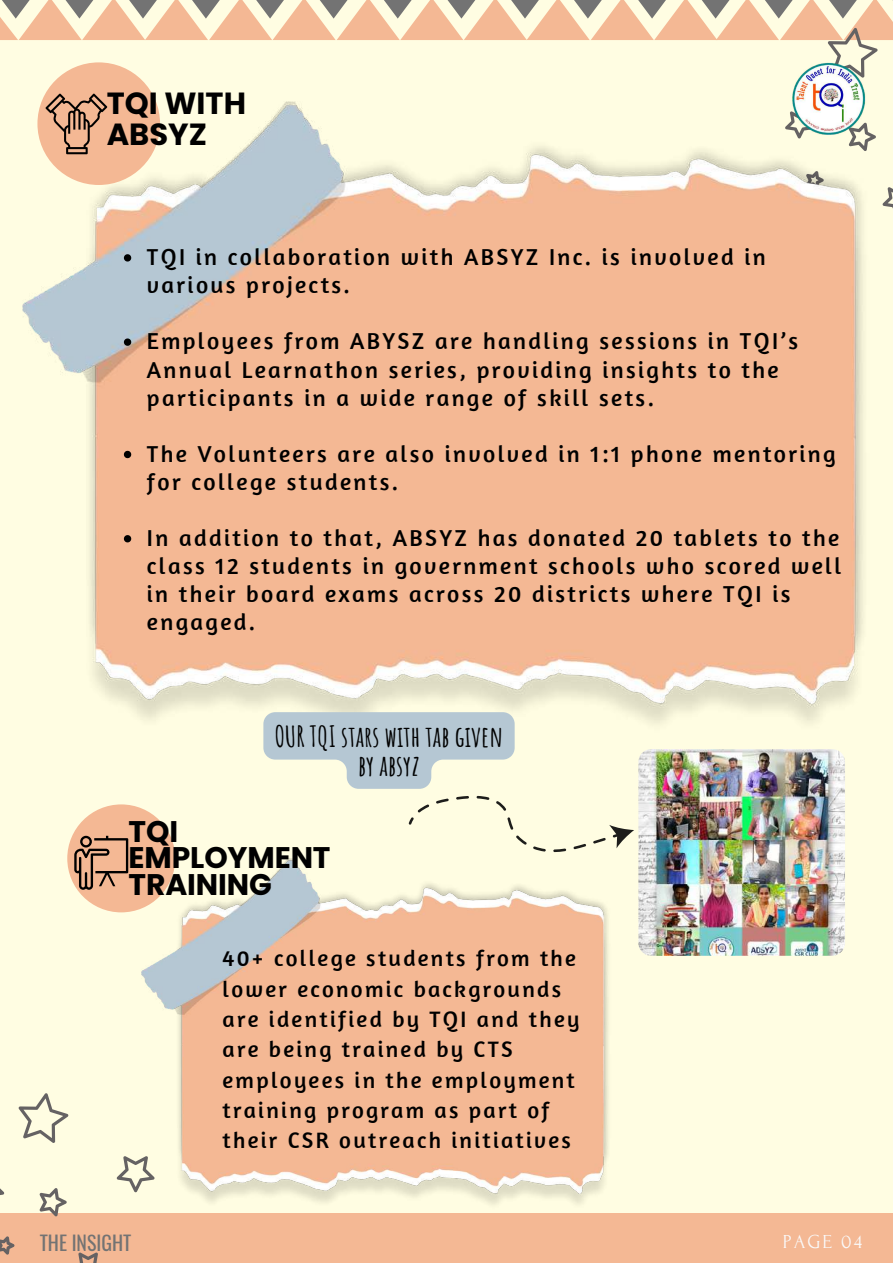
<style>
.page{position:relative;width:893px;height:1264px;background:#fff}
.page>*{position:absolute;margin:0;border:0;box-sizing:border-box;transform-origin:0 0}
.t1{font:700 30.6px/30.3px "Poppins";color:#000}
.t2{font:700 29.85px/26.2px "Poppins";letter-spacing:-.005em;color:#000}
.t3{font:700 28.5px/29.2px "Amatic SC";color:#000;text-align:center}
.t4{font:23.55px/28px "Amaranth";letter-spacing:.1em;color:#000}
.t5{font:22.8px/30.3px "Amaranth";letter-spacing:.1em;color:#000}
.t6{font:19.8px "Oswald";color:#737373}
.t7{font:19.8px "Forum";letter-spacing:.1em;color:#fafafa}
</style>
<div class="page">
<div style="left:0;top:0;width:892px;height:1262px;background:#fffde2"></div>
<div style="left:0;top:1213px;width:892px;height:49px;background:#f4b894"></div>
<svg style="left:882px;top:187px;width:10px;height:20px"></svg>
<svg style="left:869px;top:132px;width:6px;height:10px"></svg>
<svg style="left:0;top:0;width:892px;height:78px"></svg>
<svg style="left:0;top:1188px;width:4px;height:7px"></svg>
<svg style="left:117px;top:1156px;width:24px;height:36px"></svg>
<svg style="left:78px;top:1252px;width:20px;height:10px"></svg>
<svg style="left:40px;top:1188px;width:27px;height:28px"></svg>
<svg style="left:0;top:1236px;width:14px;height:18px"></svg>
<svg style="left:19px;top:1093px;width:49px;height:49px"></svg>
<img style="left:638px;top:749px;width:207px;height:206px;border-radius:13px">
<img style="left:23px;top:102px;width:846px;height:630px">
<div style="left:37px;top:62px;width:123px;height:123px;background:#f4b894;border-radius:50%"></div>
<svg style="left:45px;top:93px;width:62px;height:61px"></svg>
<svg style="left:124px;top:254px;width:7px;height:7px"></svg>
<svg style="left:124px;top:338px;width:7px;height:8px"></svg>
<svg style="left:124px;top:451px;width:7px;height:7px"></svg>
<svg style="left:124px;top:535px;width:7px;height:7px"></svg>
<svg style="left:408px;top:795px;width:226px;height:57px"></svg>
<svg style="left:263px;top:712px;width:251px;height:76px"></svg>
<img style="left:141px;top:858px;width:468px;height:347px">
<div style="left:67px;top:804px;width:108px;height:108px;background:#f4b894;border-radius:50%"></div>
<svg style="left:74px;top:835px;width:54px;height:54px"></svg>
<img style="left:790px;top:62px;width:76px;height:73px">
<p class="t1" style="left:107px;top:89px;width:141px">TQI WITH<br>ABSYZ</p>
<p class="t4" style="left:147px;top:242px;width:620px">TQI in collaboration with ABSYZ Inc. is involved in various projects.</p>
<p class="t4" style="left:147px;top:327px;width:652px">Employees from ABYSZ are handling sessions in TQI’s<br>Annual Learnathon series, providing insights to the participants in a wide range of skill sets.</p>
<p class="t4" style="left:147px;top:439px;width:690px">The Volunteers are also involved in 1:1 phone mentoring for college students.</p>
<p class="t4" style="left:147px;top:523px;width:696px">In addition to that, ABSYZ has donated 20 tablets to the class 12 students in government schools who scored well in their board exams across 20 districts where TQI is engaged.</p>
<p class="t3" style="left:275px;top:721px;width:230px">OUR TQI stars with tab given by absyz</p>
<p class="t2" style="left:129px;top:818px;width:203px">TQI<br>EMPLOYMENT<br>TRAINING</p>
<p class="t5" style="left:222px;top:942px;width:358px">40+ college students from the lower economic backgrounds are identified by TQI and they are being trained by CTS employees in the employment training program as part of their CSR outreach initiatives</p>
<p class="t6" style="left:40px;top:1227px;width:93px">THE INSIGHT</p>
<p class="t7" style="left:782px;top:1230px;width:81px">PAGE 04</p>
</div>
